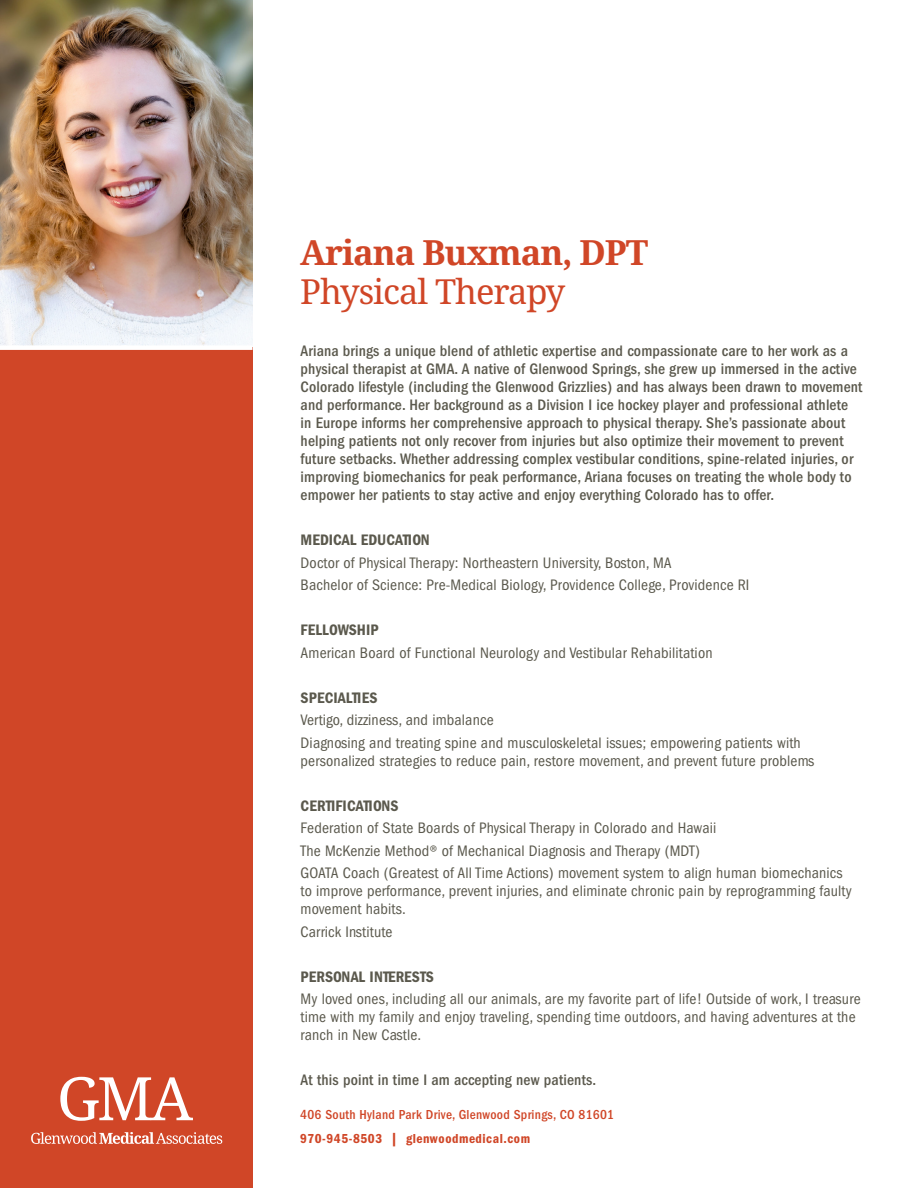
<style>
.page{position:relative;width:918px;height:1188px;background:#fff}
.page>*{position:absolute;margin:0;border:0;box-sizing:border-box;transform-origin:0 0}
.t1{font:700 34.5px "Noto Serif";letter-spacing:-.03em;color:#d04627}
.t2{font:34.5px "Noto Serif";letter-spacing:-.03em;color:#d04627}
.t3{font:condensed 15.75px/18px "Franklin Gothic LT Pro";letter-spacing:.01em;color:#5b594d}
.t4{font:500 condensed 15.75px/18px "Franklin Gothic LT Pro";letter-spacing:.01em;color:#5b594d}
.t5{font:15.75px "Franklin Gothic LT Pro Cn Dm";letter-spacing:.01em;color:#5b594d}
.t6{font:500 condensed 13.5px "Franklin Gothic LT Pro";letter-spacing:.02em;color:#d04627}
.t7{font:13.5px "Franklin Gothic LT Pro Cn Dm";letter-spacing:.04em;color:#d04627}
</style>
<div class="page">
<div style="left:0;top:348px;width:253px;height:840px;background:#d04627"></div>
<svg style="left:31px;top:1132px;width:191px;height:12px"></svg>
<svg style="left:60px;top:1077px;width:133px;height:44px"></svg>
<img style="left:0;top:0;width:252px;height:345px">
<div style="left:0;top:345px;width:253px;height:5px;background:#fff"></div>
<p class="t1" style="left:300px;top:228px;width:350px">Ariana Buxman, DPT</p>
<p class="t2" style="left:300px;top:268px;width:267px">Physical Therapy</p>
<p class="t4" style="left:301px;top:342px;width:564px">Ariana brings a unique blend of athletic expertise and compassionate care to her work as a physical therapist at GMA. A native of Glenwood Springs, she grew up immersed in the active Colorado lifestyle (including the Glenwood Grizzlies) and has always been drawn to movement and performance. Her background as a Division I ice hockey player and professional athlete in Europe informs her comprehensive approach to physical therapy. She’s passionate about helping patients not only recover from injuries but also optimize their movement to prevent future setbacks. Whether addressing complex vestibular conditions, spine-related injuries, or improving biomechanics for peak performance, Ariana focuses on treating the whole body to empower her patients to stay active and enjoy everything Colorado has to offer.</p>
<p class="t5" style="left:301px;top:531px;width:131px">MEDICAL EDUCATION</p>
<p class="t3" style="left:301px;top:554px;width:373px">Doctor of Physical Therapy: Northeastern University, Boston, MA</p>
<p class="t3" style="left:301px;top:576px;width:450px">Bachelor of Science: Pre-Medical Biology, Providence College, Providence RI</p>
<p class="t5" style="left:301px;top:621px;width:80px">FELLOWSHIP</p>
<p class="t3" style="left:301px;top:644px;width:414px">American Board of Functional Neurology and Vestibular Rehabilitation</p>
<p class="t5" style="left:301px;top:689px;width:78px">SPECIALTIES</p>
<p class="t3" style="left:301px;top:711px;width:195px">Vertigo, dizziness, and imbalance</p>
<p class="t3" style="left:301px;top:734px;width:515px">Diagnosing and treating spine and musculoskeletal issues; empowering patients with personalized strategies to reduce pain, restore movement, and prevent future problems</p>
<p class="t5" style="left:301px;top:797px;width:99px">CERTIFICATIONS</p>
<p class="t3" style="left:301px;top:819px;width:417px">Federation of State Boards of Physical Therapy in Colorado and Hawaii</p>
<p class="t3" style="left:301px;top:842px;width:401px">The McKenzie Method® of Mechanical Diagnosis and Therapy (MDT)</p>
<p class="t3" style="left:301px;top:864px;width:552px">GOATA Coach (Greatest of All Time Actions) movement system to align human biomechanics to improve performance, prevent injuries, and eliminate chronic pain by reprogramming faulty movement habits.</p>
<p class="t3" style="left:301px;top:923px;width:93px">Carrick Institute</p>
<p class="t5" style="left:301px;top:968px;width:135px">PERSONAL INTERESTS</p>
<p class="t3" style="left:301px;top:990px;width:562px">My loved ones, including all our animals, are my favorite part of life! Outside of work, I treasure time with my family and enjoy traveling, spending time outdoors, and having adventures at the ranch in New Castle.</p>
<p class="t4" style="left:301px;top:1071px;width:297px">At this point in time I am accepting new patients.</p>
<p class="t6" style="left:300px;top:1107px;width:315px">406 South Hyland Park Drive, Glenwood Springs, CO 81601</p>
<p class="t7" style="left:300px;top:1131px;width:232px">970-945-8503 | glenwoodmedical.com</p>
</div>
